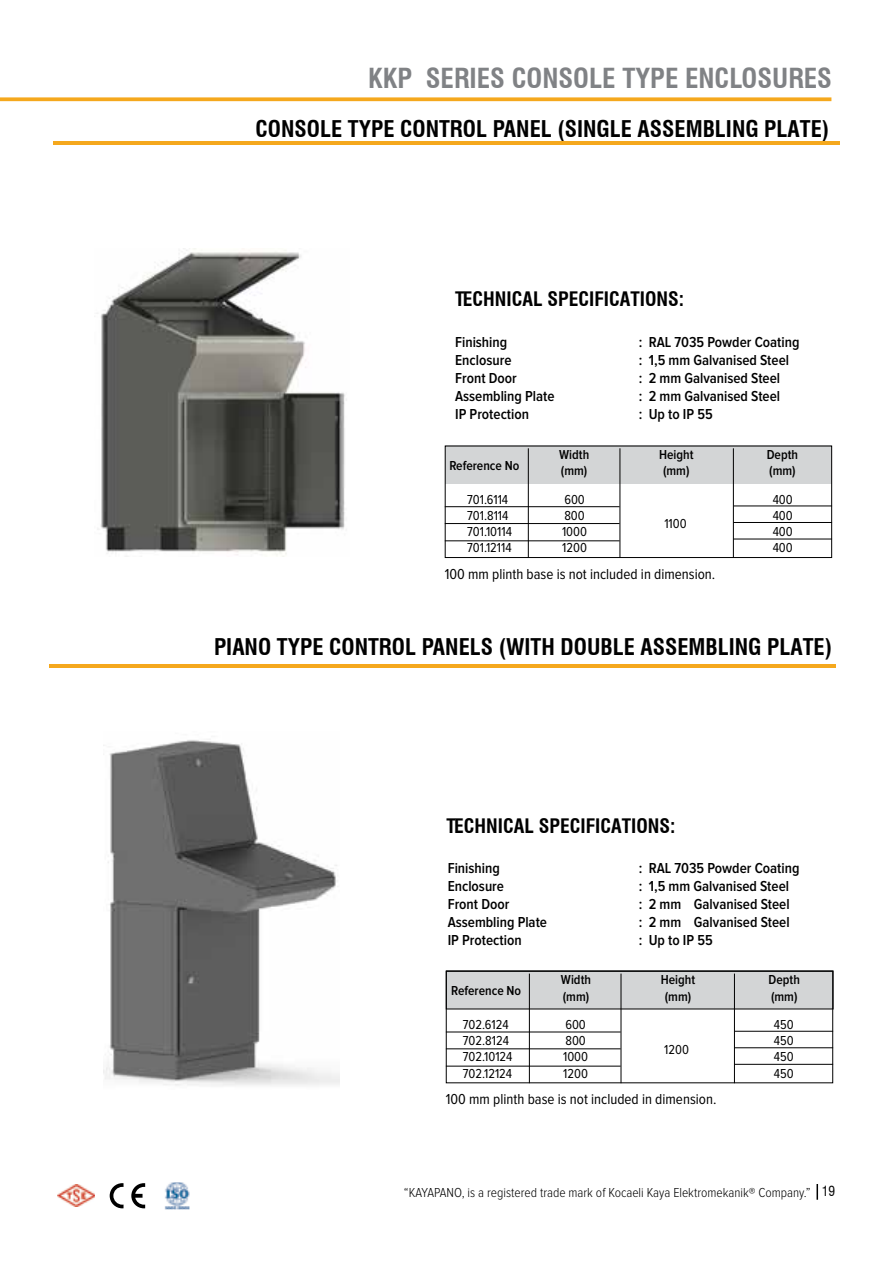
<style>
.page{position:relative;width:893px;height:1263px;background:#fff}
.page>*{position:absolute;margin:0;border:0;box-sizing:border-box;transform-origin:0 0}
.t1{font:700 condensed 27px "Swiss 721 BT";color:#808285}
.t2{font:22.5px "Swiss 721 BT Bold Condensed D Type";color:#000}
.t3{font:19.5px "Swiss 721 BT Bold Condensed D Type";color:#000}
.t4{font:600 15px/18px "Proxima Nova Cond";color:#000}
.t5{font:15px "Proxima Nova Cond";color:#000}
.t6{font:13.5px/16.2px "Proxima Nova Cond";color:#000}
.t7{font:600 13.5px/16.2px "Proxima Nova Cond";color:#000}
.t8{font:300 13.5px "Proxima Nova Cond";color:#000}
.s1{font-family:"Swiss 721 BT";font-weight:400;font-stretch:condensed}
</style>
<div class="page">
<svg style="left:110px;top:1183px;width:14px;height:25px"></svg>
<svg style="left:131px;top:1183px;width:14px;height:25px"></svg>
<img style="left:58px;top:1185px;width:36px;height:22px">
<img style="left:164px;top:1182px;width:26px;height:27px">
<svg style="left:0;top:97px;width:831px;height:4px;background:#f6b134"></svg>
<svg style="left:816px;top:1184px;width:2px;height:16px"></svg>
<div style="left:445px;top:446px;width:387px;height:38px;background:#d3d5d6"></div>
<div style="left:446px;top:971px;width:387px;height:38px;background:#d3d5d6"></div>
<hr style="left:50px;top:664px;width:786px;height:4px;background:#f5a81d">
<hr style="left:53px;top:141px;width:787px;height:3px;background:#f5a81d">
<hr style="left:528px;top:448px;width:1px;height:110px;background:#000">
<hr style="left:529px;top:973px;width:1px;height:110px;background:#000">
<hr style="left:620px;top:448px;width:1px;height:110px;background:#000">
<hr style="left:621px;top:973px;width:1px;height:110px;background:#000">
<hr style="left:733px;top:448px;width:1px;height:110px;background:#000">
<hr style="left:734px;top:973px;width:1px;height:110px;background:#000">
<div style="left:445px;top:446px;width:387px;height:112px;border:1px solid #000"></div>
<div style="left:446px;top:971px;width:387px;height:112px;border:1px solid #000"></div>
<hr style="left:445px;top:540px;width:175px;height:1px;background:#000">
<hr style="left:446px;top:1066px;width:175px;height:1px;background:#000">
<hr style="left:733px;top:506px;width:99px;height:1px;background:#000">
<hr style="left:735px;top:1031px;width:98px;height:1px;background:#000">
<hr style="left:733px;top:539px;width:99px;height:1px;background:#000">
<hr style="left:734px;top:1064px;width:99px;height:1px;background:#000">
<hr style="left:445px;top:523px;width:175px;height:1px;background:#000">
<hr style="left:446px;top:1048px;width:175px;height:1px;background:#000">
<hr style="left:445px;top:506px;width:175px;height:1px;background:#000">
<hr style="left:446px;top:1031px;width:175px;height:1px;background:#000">
<hr style="left:733px;top:522px;width:99px;height:1px;background:#000">
<hr style="left:734px;top:1047px;width:99px;height:1px;background:#000">
<img style="left:97px;top:248px;width:250px;height:308px">
<img style="left:104px;top:740px;width:236px;height:346px">
<h1 class="t1" style="left:368px;top:62px;width:465px">KKP SERIES CONSOLE TYPE ENCLOSURES</h1>
<h2 class="t2" style="left:256px;top:115px;width:575px">CONSOLE TYPE CONTROL PANEL (SINGLE ASSEMBLING PLATE)</h2>
<h3 class="t3" style="left:455px;top:287px;width:230px">TECHNICAL SPECIFICATIONS:</h3>
<p class="t4" style="left:455px;top:334px;width:101px">Finishing<br>Enclosure<br>Front Door<br>Assembling Plate<br>IP Protection</p>
<p class="t4" style="left:639px;top:334px;width:162px">: RAL 7035 Powder Coating : 1,5 mm Galvanised Steel<br>: 2 mm Galvanised Steel<br>: 2 mm Galvanised Steel<br>: Up to IP 55</p>
<p class="t7" style="left:449px;top:458px;width:72px">Reference No</p>
<p class="t7" style="left:559px;top:447px;width:32px">Width (mm)</p>
<p class="t7" style="left:659px;top:447px;width:36px">Height (mm)</p>
<p class="t7" style="left:767px;top:447px;width:33px">Depth (mm)</p>
<p class="t6" style="left:467px;top:492px;width:46px">701.6114<br>701.8114<br>701.10114<br>701.12114</p>
<p class="t6" style="left:562px;top:492px;width:27px">600<br>800<br>1000<br>1200</p>
<p class="t6" style="left:664px;top:516px;width:24px">1100</p>
<p class="t5" style="left:445px;top:567px;width:272px">100 mm plinth base is not included in dimension.</p>
<p class="t6" style="left:773px;top:492px;width:22px;text-align:justify">400<br>400<br>400<br>400</p>
<h2 class="t2" style="left:214px;top:634px;width:619px">PIANO TYPE CONTROL PANELS (WITH DOUBLE ASSEMBLING PLATE)</h2>
<h3 class="t3" style="left:446px;top:815px;width:230px">TECHNICAL SPECIFICATIONS:</h3>
<p class="t4" style="left:448px;top:859px;width:101px">Finishing<br>Enclosure<br>Front Door<br>Assembling Plate<br>IP Protection</p>
<p class="t4" style="left:639px;top:859px;width:162px">: RAL 7035 Powder Coating : 1,5 mm Galvanised Steel<br>: 2 mm Galvanised Steel<br>: 2 mm Galvanised Steel<br>: Up to IP 55</p>
<p class="t7" style="left:451px;top:983px;width:72px">Reference No</p>
<p class="t7" style="left:561px;top:972px;width:32px">Width (mm)</p>
<p class="t7" style="left:661px;top:972px;width:36px">Height (mm)</p>
<p class="t7" style="left:769px;top:972px;width:33px">Depth (mm)</p>
<p class="t6" style="left:463px;top:1017px;width:51px">702.6124<br>702.8124<br>702.10124<br>702.12124</p>
<p class="t6" style="left:563px;top:1017px;width:27px">600<br>800<br>1000<br>1200</p>
<p class="t6" style="left:664px;top:1041px;width:26px">1200</p>
<p class="t5" style="left:446px;top:1092px;width:272px">100 mm plinth base is not included in dimension.</p>
<p class="t6" style="left:774px;top:1017px;width:21px;text-align:justify">450<br>450<br>450<br>450</p>
<p class="t8" style="left:404px;top:1186px;width:433px">“KAYAPANO, is a registered trade mark of Kocaeli Kaya Elektromekanik® Company.” <span class="s1">19</span></p>
</div>
